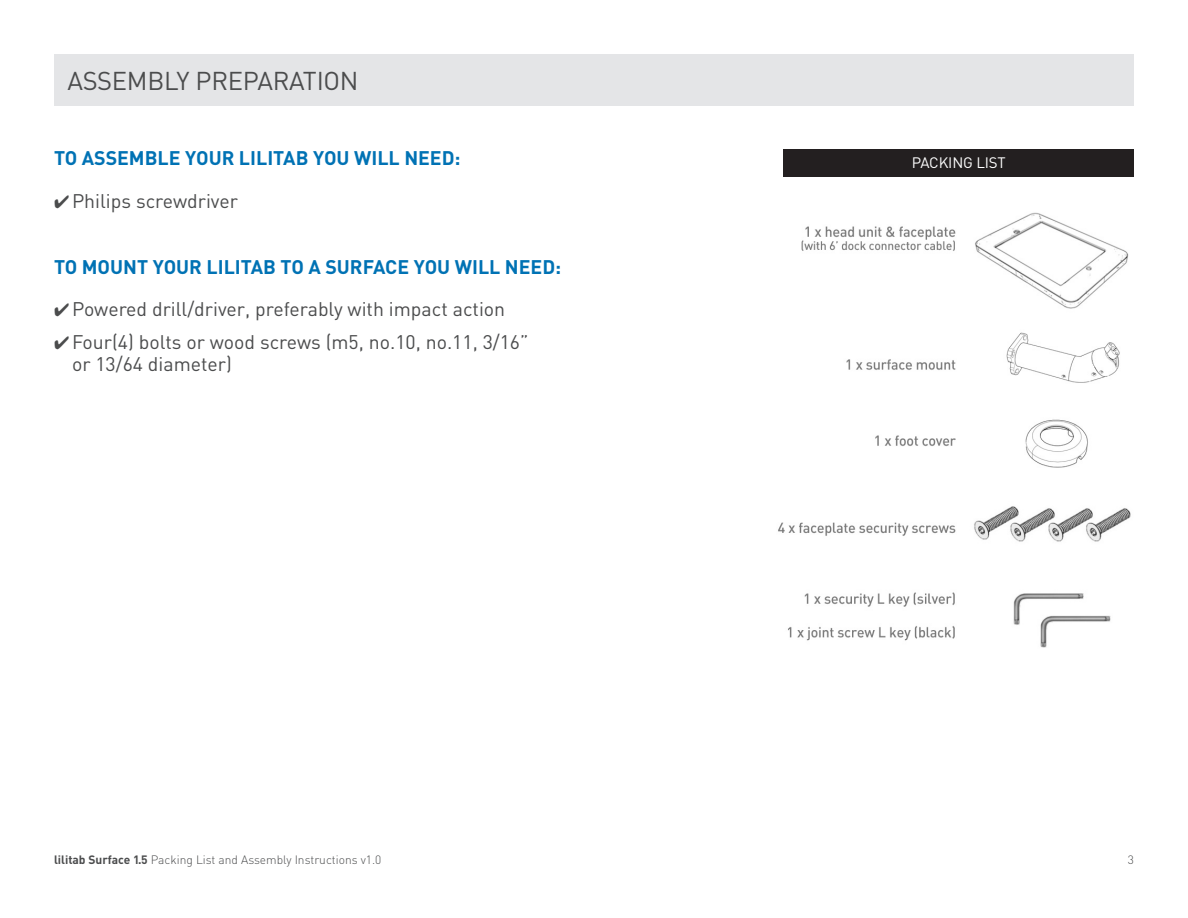
<style>
.page{position:relative;width:1188px;height:918px;background:#fff}
.page>*{position:absolute;margin:0;border:0;box-sizing:border-box;transform-origin:0 0}
.t1{font:25.5px "DIN";letter-spacing:-.01em;color:#4b4c4d}
.t2{font:19.5px/22.5px "DIN";color:#4b4c4d}
.t3{font:700 19.5px "DIN";color:#0072b4}
.t4{font:15px "DIN";letter-spacing:-.01em;color:#fff}
.t5{font:300 12px "DIN";color:#4b4c4d}
.s1{font-weight:700}
</style>
<div class="page">
<img style="left:778px;top:212px;width:353px;height:436px">
<div style="left:783px;top:149px;width:351px;height:27px;background:#231f20"></div>
<div style="left:54px;top:54px;width:1080px;height:52px;background:#e4e5e7"></div>
<h1 class="t1" style="left:68px;top:65px;width:293px">ASSEMBLY PREPARATION</h1>
<p class="t3" style="left:54px;top:145px;width:408px">TO ASSEMBLE YOUR LILITAB YOU WILL NEED:</p>
<p class="t4" style="left:912px;top:153px;width:95px">PACKING LIST</p>
<p class="t2" style="left:54px;top:189px;width:186px">✔ Philips screwdriver</p>
<p class="t3" style="left:54px;top:254px;width:42px">TO MOUN</p>
<p class="t3" style="left:137px;top:254px;width:426px">T YOUR LILITAB TO A SURFACE YOU WILL NEED:</p>
<p class="t2" style="left:54px;top:297px;width:453px">✔ Powered drill/driver, preferably with impact action</p>
<p class="t2" style="left:72px;top:330px;width:458px;text-indent:-18px">✔ Four(4) bolts or wood screws (m5, no.10, no.11, 3/16” or 13/64 diameter)</p>
<p class="t5" style="left:54px;top:852px;width:329px"><span class="s1">LILITAB SURFACE 1.5</span> Packing List and Assembly Instructions v1.0</p>
<p class="t5" style="left:1128px;top:852px;width:8px">3</p>
</div>
